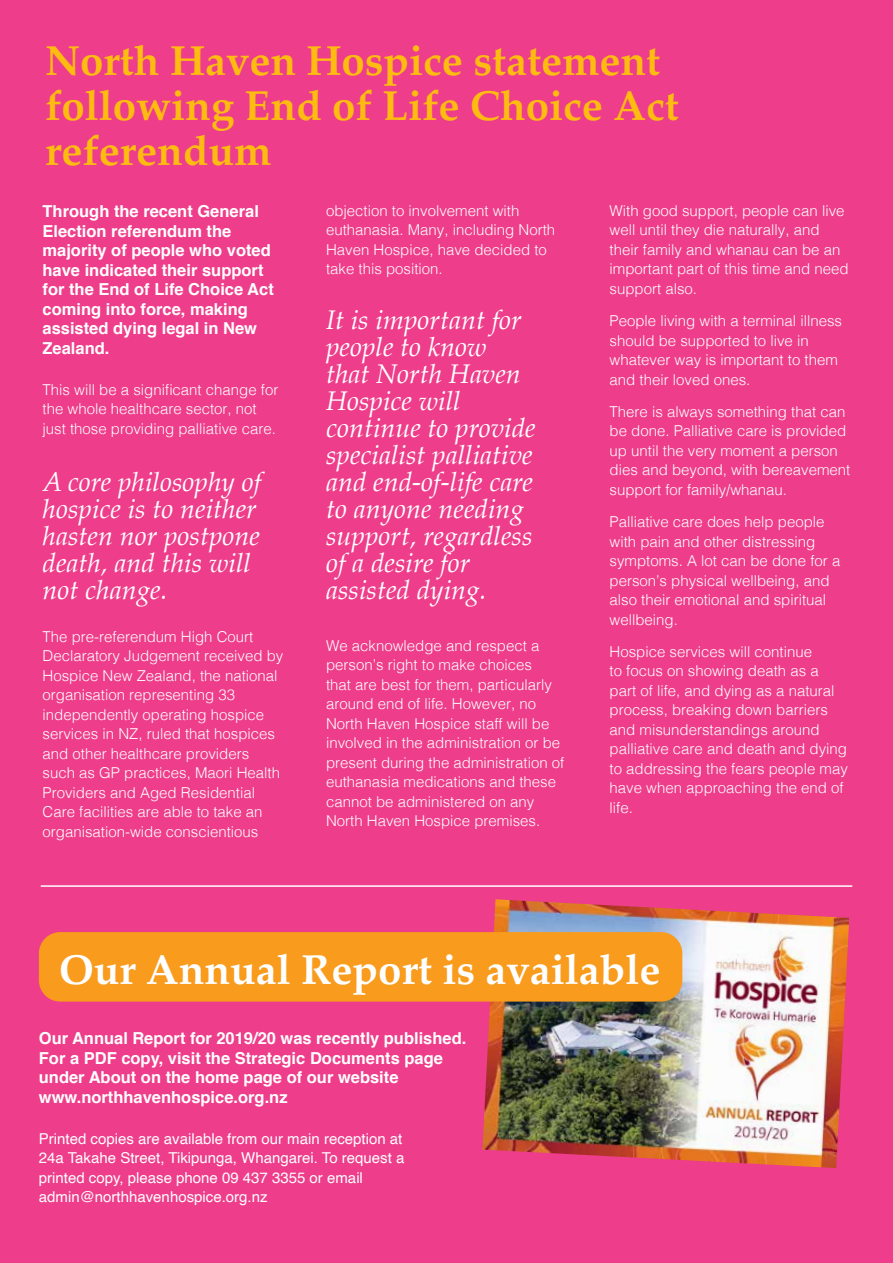
<style>
.page{position:relative;width:893px;height:1263px;background:#ee3d8a}
.page>*{position:absolute;margin:0;border:0;box-sizing:border-box;transform-origin:0 0}
.t1{font:700 42px/45px "Palatino";color:#febc11}
.t2{font:700 42px "Palatino";color:#fff}
.t3{font:italic 27px/27px "Palatino";color:#fff}
.t4{font:700 16.5px/19.5px "Helvetica";color:#fff}
.t5{font:300 15px/19.5px "Helvetica";color:#fff}
.t6{font:15px/19.5px "Helvetica";color:#fff}
</style>
<div class="page">
<hr style="left:41px;top:885px;width:811px;height:2px;background:#fff">
<img style="left:482px;top:899px;width:367px;height:269px">
<div style="left:39px;top:932px;width:643px;height:69px;background:#f99b1c;border-radius:21px"></div>
<h1 class="t1" style="left:45px;top:37px;width:635px">North Haven Hospice statement following End of Life Choice Act referendum</h1>
<p class="t4" style="left:43px;top:202px;width:233px">Through the recent General<br>Election referendum the majority of people who voted have indicated their support for the End of Life Choice Act coming into force, making assisted dying legal in New<br>Zealand.</p>
<p class="t5" style="left:43px;top:379px;width:237px">This will be a significant change for the whole healthcare sector, not just those providing palliative care.</p>
<h2 class="t3" style="left:43px;top:468px;width:220px">A core philosophy of hospice is to neither hasten nor postpone death, and this will not change.</h2>
<p class="t5" style="left:43px;top:625px;width:242px">The pre-referendum High Court Declaratory Judgement received by Hospice New Zealand, the national organisation representing 33 independently operating hospice services in NZ, ruled that hospices and other healthcare providers such as GP practices, Maori Health Providers and Aged Residential Care facilities are able to take an organisation-wide conscientious</p>
<p class="t5" style="left:326px;top:200px;width:231px">objection to involvement with euthanasia. Many, including North<br>Haven Hospice, have decided to take this position.</p>
<h2 class="t3" style="left:326px;top:306px;width:211px">It is important for people to know that North Haven<br>Hospice will continue to provide specialist palliative and end-of-life care to anyone needing support, regardless of a desire for assisted dying.</h2>
<p class="t5" style="left:326px;top:635px;width:240px">We acknowledge and respect a person’s right to make choices<br>that are best for them, particularly around end of life. However, no<br>North Haven Hospice staff will be involved in the administration or be present during the administration of euthanasia medications and these cannot be administered on any<br>North Haven Hospice premises.</p>
<p class="t5" style="left:609px;top:200px;width:241px">With good support, people can live well until they die naturally, and their family and whanau can be an important part of this time and need support also.</p>
<p class="t5" style="left:609px;top:310px;width:234px">People living with a terminal illness should be supported to live in whatever way is important to them and their loved ones.</p>
<p class="t5" style="left:609px;top:401px;width:242px">There is always something that can be done. Palliative care is provided up until the very moment a person dies and beyond, with bereavement support for family/whanau.</p>
<p class="t5" style="left:609px;top:511px;width:232px">Palliative care does help people with pain and other distressing symptoms. A lot can be done for a person’s physical wellbeing, and also their emotional and spiritual wellbeing.</p>
<p class="t5" style="left:609px;top:641px;width:240px">Hospice services will continue<br>to focus on showing death as a part of life, and dying as a natural process, breaking down barriers and misunderstandings around palliative care and death and dying to addressing the fears people may have when approaching the end of life.</p>
<h1 class="t2" style="left:59px;top:933px;width:603px">Our Annual Report is available</h1>
<p class="t4" style="left:39px;top:1029px;width:429px">Our Annual Report for 2019/20 was recently published.<br>For a PDF copy, visit the Strategic Documents page under About on the home page of our website www.northhavenhospice.org.nz</p>
<p class="t6" style="left:39px;top:1129px;width:367px">Printed copies are available from our main reception at 24a Takahe Street, Tikipunga, Whangarei. To request a printed copy, please phone 09 437 3355 or email admin@northhavenhospice.org.nz</p>
</div>
